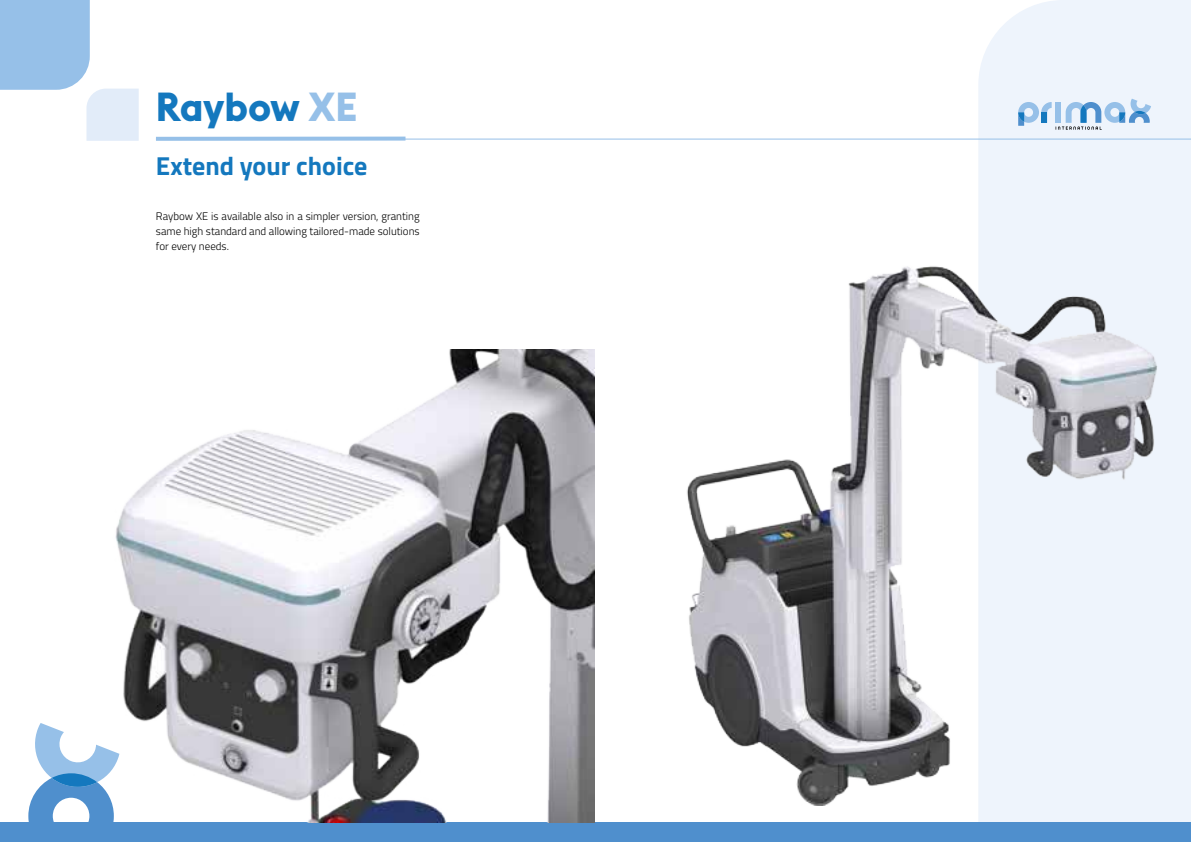
<style>
.page{position:relative;width:1191px;height:842px;background:#fff}
.page>*{position:absolute;margin:0;border:0;box-sizing:border-box;transform-origin:0 0}
.t1{font:700 40px "Euclid Flex";color:#1478be}
.t2{font:700 26px "Titillium Web";color:#1478be}
.t3{font:300 11px/15px "Titillium Web";color:#000;text-align:justify}
.s1{color:#96c0e8}
</style>
<div class="page">
<div style="left:978px;top:0;width:213px;height:822px;background:#eef4fc"></div>
<div style="left:0;top:822px;width:1191px;height:20px;background:#4f8fcd"></div>
<svg style="left:1018px;top:99px;width:133px;height:31px;background:#bad3eb"></svg>
<hr style="left:156px;top:139px;width:1035px;height:1px;background:#96c0e8">
<svg style="left:0;top:0;width:139px;height:141px"></svg>
<svg style="left:28px;top:723px;width:41px;height:99px"></svg>
<svg style="left:156px;top:137px;width:249px;height:4px"></svg>
<img style="left:69px;top:349px;width:526px;height:473px">
<img style="left:687px;top:245px;width:498px;height:560px">
<h1 class="t1" style="left:156px;top:84px;width:203px">Raybow <span class="s1">XE</span></h1>
<h2 class="t2" style="left:156px;top:146px;width:213px">Extend your choice</h2>
<p class="t3" style="left:156px;top:208px;width:265px">Raybow XE is available also in a simpler version, granting same high standard and allowing tailored-made solutions for every needs.</p>
</div>
